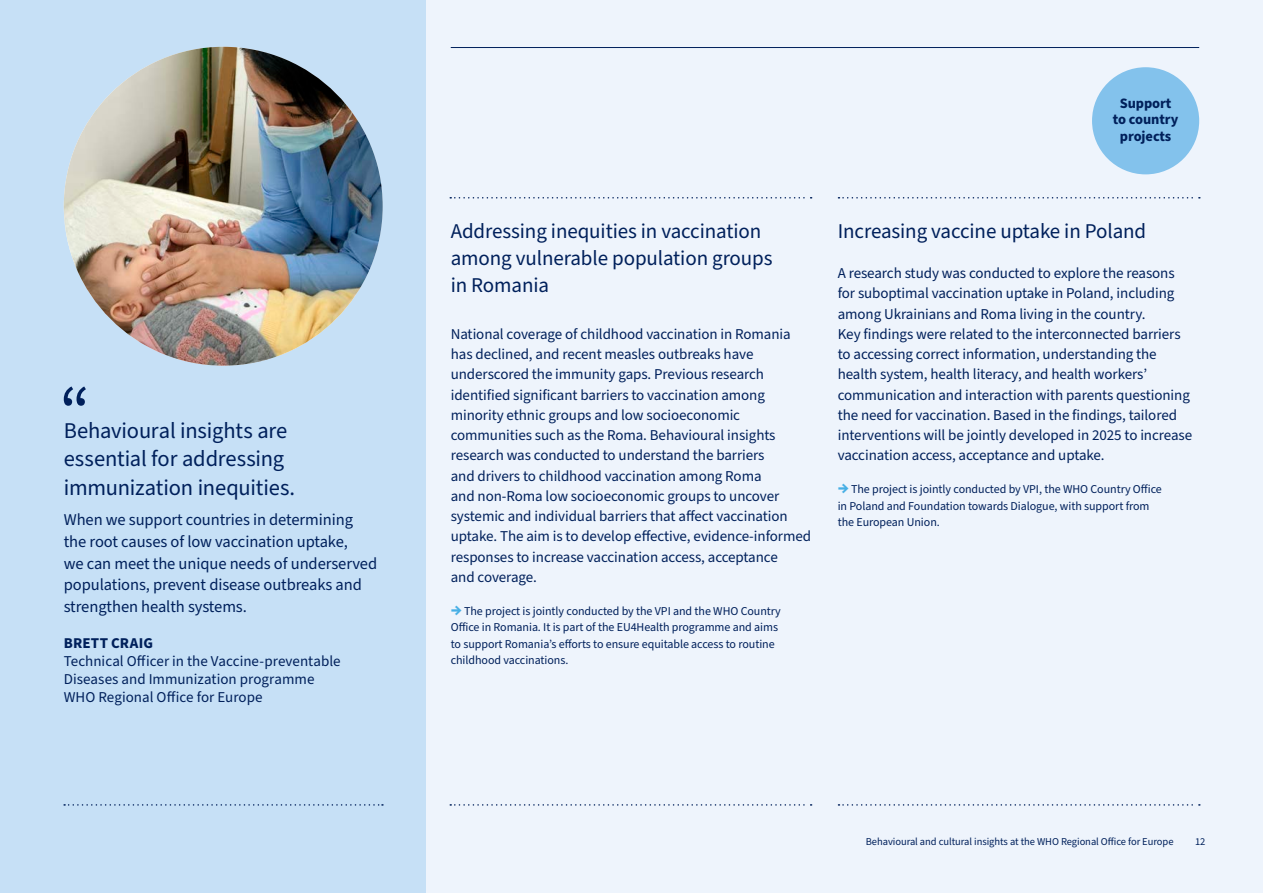
<style>
.page{position:relative;width:1263px;height:893px;background:#eef4fc}
.page>*{position:absolute;margin:0;border:0;box-sizing:border-box;transform-origin:0 0}
.H1_citat_person{font:22.5px/28.5px "Source Sans Pro";letter-spacing:-.01em;color:#00205b}
.t1{font:21px/27px "Source Sans Pro";letter-spacing:-.005em;color:#00205b}
.H2_Citat_person{font:16.5px/21.8px "Source Sans Pro";letter-spacing:-.005em;color:#00205b}
.Brødtekst_Source_10_13_BLÅ{font:15px/20.2px "Source Sans Pro";letter-spacing:-.005em;color:#00205b}
.H4_titel_citat_person{font:15px/18px "Source Sans Pro";color:#00205b}
.H3_Navn_Citat_person{font:700 15px "Source Sans Pro";letter-spacing:.01em;color:#00205b}
.Brødtekst_Source_10_13_BLÅ-2{font:700 14.4px "Source Sans Pro";letter-spacing:-.005em;color:#00205b}
.Project_tekst{font:12px/16.5px "Source Sans Pro";letter-spacing:-.005em;color:#00205b}
.Brødtekst_Source_10_13_BLÅ-3{font:10.5px "Source Sans Pro";letter-spacing:-.005em;color:#00205b}
.s1{font-weight:700;font-size:18px;color:#47afe5}
</style>
<div class="page">
<div style="left:0;top:0;width:425px;height:893px;background:#c6e0f6"></div>
<hr style="left:451px;top:47px;width:748px;height:1px;background:#00205b">
<svg style="left:450px;top:804px;width:362px;height:2px"></svg>
<svg style="left:450px;top:197px;width:362px;height:2px"></svg>
<svg style="left:838px;top:804px;width:362px;height:2px"></svg>
<svg style="left:838px;top:197px;width:362px;height:2px"></svg>
<svg style="left:64px;top:386px;width:22px;height:20px"></svg>
<img style="left:64px;top:47px;width:319px;height:319px;border-radius:159px">
<svg style="left:64px;top:804px;width:319px;height:2px"></svg>
<div style="left:1092px;top:67px;width:107px;height:107px;background:#83c2ec;border-radius:50%"></div>
<p class="H1_citat_person" style="left:64px;top:417px;width:233px">Behavioural insights are essential for addressing immunization inequities.</p>
<p class="H2_Citat_person" style="left:64px;top:509px;width:315px">When we support countries in determining the root causes of low vaccination uptake,<br>we can meet the unique needs of underserved populations, prevent disease outbreaks and strengthen health systems.</p>
<p class="H3_Navn_Citat_person" style="left:64px;top:633px;width:91px">BRETT CRAIG</p>
<p class="H4_titel_citat_person" style="left:64px;top:653px;width:278px">Technical Officer in the Vaccine-preventable<br>Diseases and Immunization programme</p>
<p class="H4_titel_citat_person" style="left:64px;top:689px;width:200px">WHO Regional Office for Europe</p>
<p class="Brødtekst_Source_10_13_BLÅ-2" style="left:1120px;top:94px;width:53px">Support</p>
<p class="Brødtekst_Source_10_13_BLÅ-2" style="left:1113px;top:110px;width:67px">to country</p>
<p class="Brødtekst_Source_10_13_BLÅ-2" style="left:1120px;top:126px;width:53px">projects</p>
<h3 class="t1" style="left:451px;top:218px;width:323px">Addressing inequities in vaccination among vulnerable population groups in Romania</h3>
<p class="Brødtekst_Source_10_13_BLÅ" style="left:451px;top:324px;width:362px">National coverage of childhood vaccination in Romania has declined, and recent measles outbreaks have underscored the immunity gaps. Previous research identified significant barriers to vaccination among minority ethnic groups and low socioeconomic communities such as the Roma. Behavioural insights research was conducted to understand the barriers<br>and drivers to childhood vaccination among Roma<br>and non-Roma low socioeconomic groups to uncover systemic and individual barriers that affect vaccination uptake. The aim is to develop effective, evidence-informed responses to increase vaccination access, acceptance<br>and coverage.</p>
<p class="Project_tekst" style="left:451px;top:603px;width:332px"><span class="s1">→</span> The project is jointly conducted by the VPI and the WHO Country Office in Romania. It is part of the EU4Health programme and aims to support Romania’s efforts to ensure equitable access to routine childhood vaccinations.</p>
<h3 class="t1" style="left:838px;top:218px;width:310px">Increasing vaccine uptake in Poland</h3>
<p class="Brødtekst_Source_10_13_BLÅ" style="left:838px;top:263px;width:356px">A research study was conducted to explore the reasons for suboptimal vaccination uptake in Poland, including among Ukrainians and Roma living in the country.<br>Key findings were related to the interconnected barriers to accessing correct information, understanding the health system, health literacy, and health workers’ communication and interaction with parents questioning the need for vaccination. Based in the findings, tailored interventions will be jointly developed in 2025 to increase vaccination access, acceptance and uptake.</p>
<p class="Project_tekst" style="left:838px;top:481px;width:326px"><span class="s1">→</span> The project is jointly conducted by VPI, the WHO Country Office</p>
<p class="Project_tekst" style="left:838px;top:498px;width:313px">in Poland and Foundation towards Dialogue, with support from the European Union.</p>
<p class="Brødtekst_Source_10_13_BLÅ-3" style="left:866px;top:835px;width:309px">Behavioural and cultural insights at the WHO Regional Office for Europe</p>
<p class="Brødtekst_Source_10_13_BLÅ-3" style="left:1195px;top:835px;width:12px">12</p>
</div>
